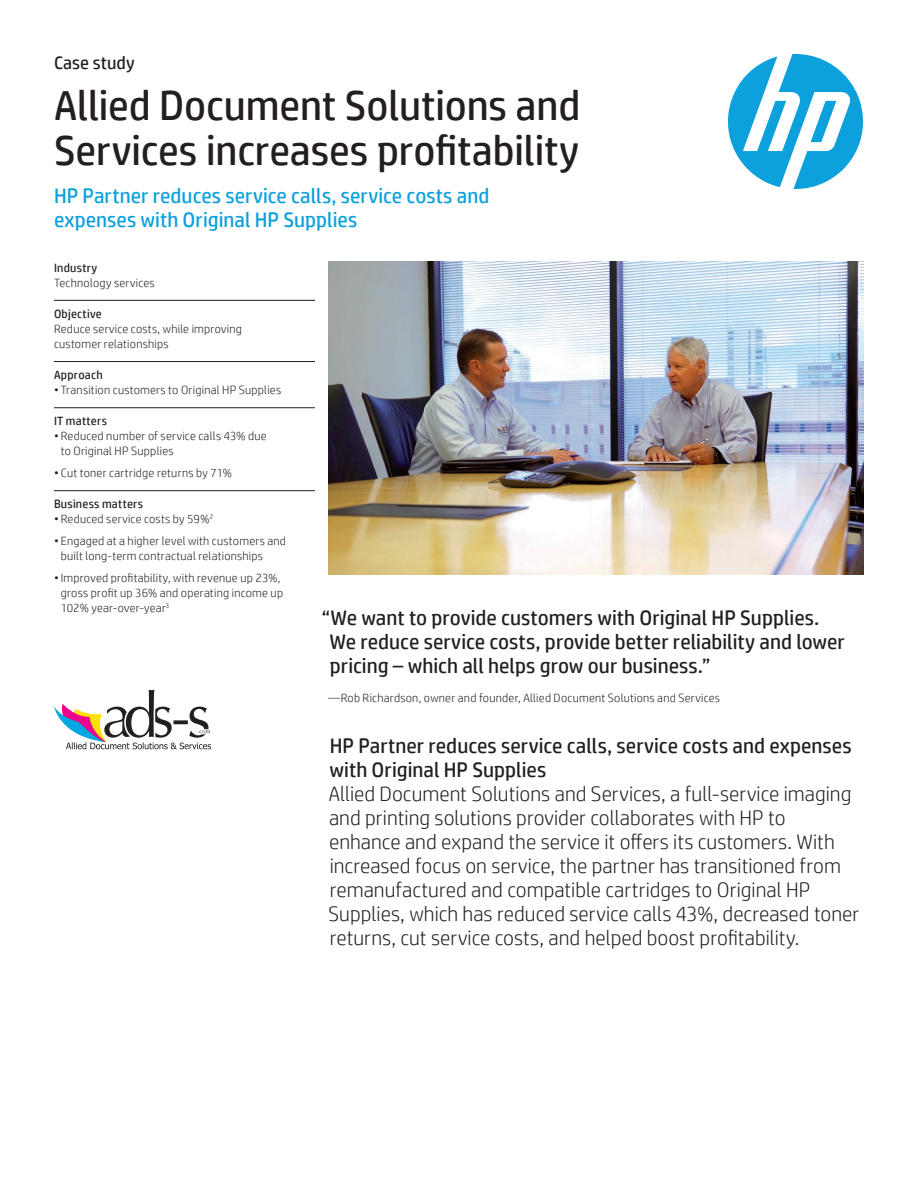
<style>
.page{position:relative;width:918px;height:1188px;background:#fff}
.page>*{position:absolute;margin:0;border:0;box-sizing:border-box;transform-origin:0 0}
.Headline_28_30{font:42px/45px "HP Simplified";letter-spacing:-.005em;color:#231f20}
.Subhead_14_16_bold_b{font:300 21px/24px "HP Simplified";color:#231f20}
.Cover_quote_14_16{font:21px/24px "HP Simplified";color:#231f20}
.Subhead_14_16_bold_b-2{font:21px/24px "HP Simplified";color:#0ca0dd}
.Subhead_14_16_bold_b-3{font:21px/24px "HP Simplified";color:#231f20}
.Docment_type_12_14{font:18px "HP Simplified";letter-spacing:.005em;color:#231f20}
.Cover_quote_attribut{font:300 12px/15px "HP Simplified";letter-spacing:.02em;color:#231f20}
.Sidebar_body_w__rule{font:300 12px/15px "HP Simplified";letter-spacing:.02em;color:#231f20}
.Sidebar_header{font:12px "HP Simplified";letter-spacing:.02em;color:#231f20}
</style>
<div class="page">
<img style="left:329px;top:261px;width:535px;height:314px">
<svg style="left:728px;top:54px;width:135px;height:135px"></svg>
<hr style="left:54px;top:300px;width:261px;height:1px;background:#231f20">
<hr style="left:54px;top:361px;width:261px;height:1px;background:#231f20">
<hr style="left:54px;top:407px;width:261px;height:1px;background:#231f20">
<hr style="left:54px;top:490px;width:261px;height:1px;background:#231f20">
<svg style="left:54px;top:690px;width:157px;height:59px"></svg>
<p class="Docment_type_12_14" style="left:54px;top:52px;width:82px">Case study</p>
<p class="Headline_28_30" style="left:54px;top:83px;width:528px">Allied Document Solutions and<br>Services increases profitability</p>
<p class="Subhead_14_16_bold_b-2" style="left:54px;top:183px;width:437px">HP Partner reduces service calls, service costs and expenses with Original HP Supplies</p>
<p class="Sidebar_header" style="left:54px;top:261px;width:45px">Industry</p>
<p class="Sidebar_body_w__rule" style="left:54px;top:275px;width:102px">Technology services</p>
<p class="Sidebar_header" style="left:54px;top:307px;width:49px">Objective</p>
<p class="Sidebar_body_w__rule" style="left:54px;top:321px;width:190px">Reduce service costs, while improving customer relationships</p>
<p class="Sidebar_header" style="left:54px;top:368px;width:50px">Approach</p>
<p class="Cover_quote_attribut" style="left:54px;top:382px;width:229px">• Transition customers to Original HP Supplies</p>
<p class="Sidebar_header" style="left:54px;top:414px;width:55px">IT matters</p>
<p class="Cover_quote_attribut" style="left:61px;top:428px;width:208px;text-indent:-7px">• Reduced number of service calls 43% due to Original HP Supplies</p>
<p class="Cover_quote_attribut" style="left:54px;top:465px;width:179px">• Cut toner cartridge returns by 71%</p>
<p class="Sidebar_header" style="left:54px;top:497px;width:91px">Business matters</p>
<p class="Cover_quote_attribut" style="left:54px;top:511px;width:161px">• Reduced service costs by 59%<sup>2</sup></p>
<p class="Cover_quote_attribut" style="left:61px;top:533px;width:227px;text-indent:-7px">• Engaged at a higher level with customers and built long-term contractual relationships</p>
<p class="Cover_quote_attribut" style="left:61px;top:570px;width:224px;text-indent:-7px">•Improved profitability, with revenue up 23%, gross profit up 36% and operating income up<br>102% year-over-year<sup>3</sup></p>
<p class="Cover_quote_14_16" style="left:330px;top:606px;width:517px;text-indent:-8px">“We want to provide customers with Original HP Supplies.<br>We reduce service costs, provide better reliability and lower pricing – which all helps grow our business.”</p>
<p class="Cover_quote_attribut" style="left:328px;top:690px;width:393px">—Rob Richardson, owner and founder, Allied Document Solutions and Services</p>
<p class="Subhead_14_16_bold_b-3" style="left:330px;top:733px;width:524px">HP Partner reduces service calls, service costs and expenses with Original HP Supplies</p>
<p class="Subhead_14_16_bold_b" style="left:329px;top:781px;width:532px">Allied Document Solutions and Services, a full-service imaging and printing solutions provider collaborates with HP to enhance and expand the service it offers its customers. With increased focus on service, the partner has transitioned from remanufactured and compatible cartridges to Original HP Supplies, which has reduced service calls 43%, decreased toner returns, cut service costs, and helped boost profitability.</p>
</div>
